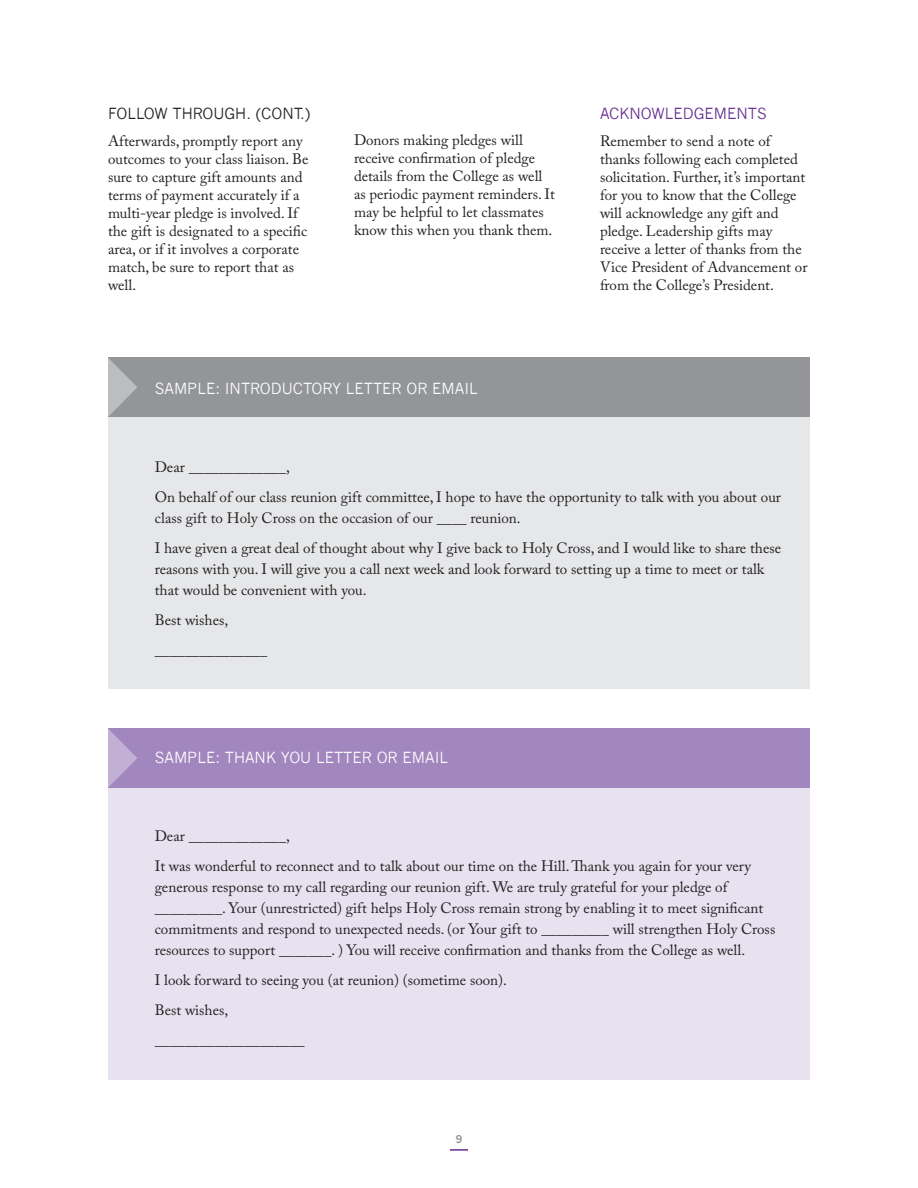
<style>
.page{position:relative;width:918px;height:1188px;background:#fff}
.page>*{position:absolute;margin:0;border:0;box-sizing:border-box;transform-origin:0 0}
.body_text{font:15px/18px "Adobe Caslon Pro";color:#231f20}
.subhead_1{font:15px "News Gothic";color:#fff}
.subhead_1-2{font:15px "Adobe Caslon Pro";color:#231f20}
.body_text-2{font:15px "News Gothic";color:#231f20}
.subhead_1-3{font:15px "News Gothic";color:#652d91}
.body_text-3{font:700 10.5px "News Gothic";color:#939598}
</style>
<div class="page">
<div style="left:108px;top:788px;width:702px;height:292px;background:#e8e1ef"></div>
<div style="left:108px;top:728px;width:702px;height:60px;background:#a286be"></div>
<svg style="left:108px;top:729px;width:29px;height:59px"></svg>
<div style="left:108px;top:417px;width:702px;height:271px;background:#e6e7e9"></div>
<div style="left:108px;top:358px;width:702px;height:59px;background:#939598"></div>
<svg style="left:108px;top:358px;width:29px;height:59px"></svg>
<svg style="left:450px;top:1149px;width:18px;height:2px"></svg>
<p class="body_text-2" style="left:108px;top:105px;width:204px">FOLLOW THROUGH. (CONT.)</p>
<p class="body_text" style="left:108px;top:132px;width:202px">Afterwards, promptly report any outcomes to your class liaison. Be sure to capture gift amounts and terms of payment accurately if a multi-year pledge is involved. If the gift is designated to a specific area, or if it involves a corporate match, be sure to report that as well.</p>
<p class="body_text" style="left:354px;top:131px;width:202px">Donors making pledges will receive confirmation of pledge details from the College as well as periodic payment reminders. It may be helpful to let classmates know this when you thank them.</p>
<p class="subhead_1" style="left:155px;top:380px;width:325px">SAMPLE: INTRODUCTORY LETTER OR EMAIL</p>
<p class="subhead_1-3" style="left:600px;top:105px;width:168px">ACKNOWLEDGEMENTS</p>
<p class="body_text" style="left:600px;top:132px;width:209px">Remember to send a note of thanks following each completed solicitation. Further, it’s important for you to know that the College will acknowledge any gift and pledge. Leadership gifts may receive a letter of thanks from the<br>Vice President of Advancement or from the College’s President.</p>
<p class="subhead_1-2" style="left:155px;top:458px;width:137px">Dear _____________,</p>
<p class="body_text" style="left:155px;top:486px;width:628px;line-height:21px">On behalf of our class reunion gift committee, I hope to have the opportunity to talk with you about our class gift to Holy Cross on the occasion of our ____ reunion.</p>
<p class="body_text" style="left:155px;top:537px;width:628px;line-height:21px">I have given a great deal of thought about why I give back to Holy Cross, and I would like to share these reasons with you. I will give you a call next week and look forward to setting up a time to meet or talk that would be convenient with you.</p>
<p class="body_text" style="left:155px;top:611px;width:75px">Best wishes,</p>
<p class="body_text" style="left:155px;top:641px;width:114px">_______________</p>
<p class="subhead_1" style="left:155px;top:749px;width:295px">SAMPLE: THANK YOU LETTER OR EMAIL</p>
<p class="subhead_1-2" style="left:155px;top:827px;width:137px">Dear _____________,</p>
<p class="body_text" style="left:155px;top:855px;width:622px;line-height:21px">It was wonderful to reconnect and to talk about our time on the Hill. Thank you again for your very generous response to my call regarding our reunion gift. We are truly grateful for your pledge of _________. Your (unrestricted) gift helps Holy Cross remain strong by enabling it to meet significant commitments and respond to unexpected needs. (or Your gift to _________ will strengthen Holy Cross resources to support _______. ) You will receive confirmation and thanks from the College as well.</p>
<p class="body_text" style="left:155px;top:971px;width:354px">I look forward to seeing you (at reunion) (sometime soon).</p>
<p class="body_text" style="left:155px;top:1001px;width:75px">Best wishes,</p>
<p class="body_text" style="left:155px;top:1031px;width:151px">____________________</p>
<p class="body_text-3" style="left:456px;top:1133px;width:8px">9</p>
</div>
